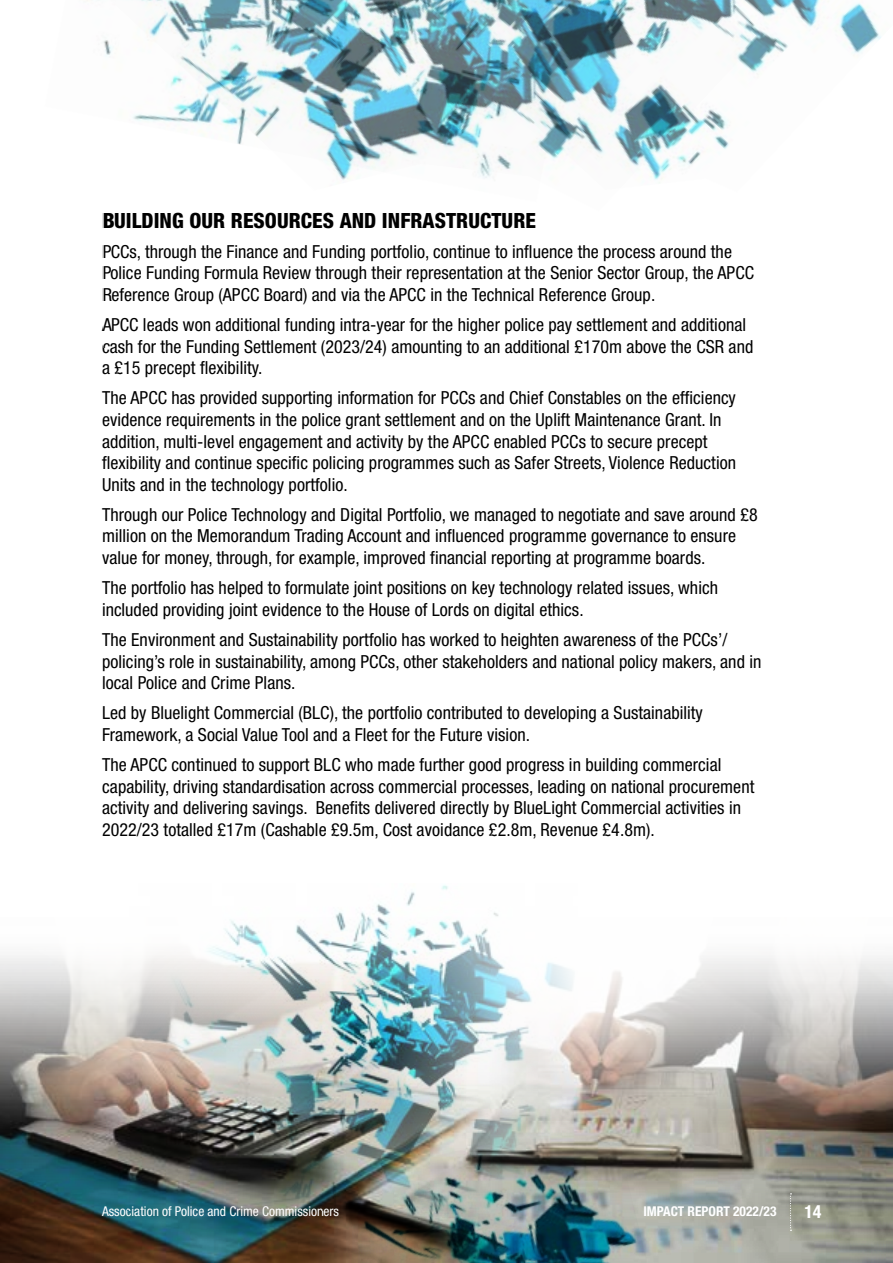
<style>
.page{position:relative;width:893px;height:1263px;background:#fff}
.page>*{position:absolute;margin:0;border:0;box-sizing:border-box;transform-origin:0 0}
.Body_Bold_CAPS{font:800 condensed 21px "Helvetica Neue LT Std";letter-spacing:.005em;color:#000}
.body{font:condensed 18px/21.6px "Helvetica Neue LT Std";letter-spacing:.005em;color:#000}
.t1{font:700 condensed 18px "Helvetica Neue LT Std";color:#fff}
.t2{font:condensed 13.5px "Helvetica Neue LT Std";color:#fff}
.t3{font:700 condensed 13.5px "Helvetica Neue LT Std";color:#fff}
</style>
<div class="page">
<img style="left:0;top:955px;width:893px;height:308px">
<svg style="left:790px;top:1193px;width:1px;height:38px"></svg>
<img style="left:342px;top:1143px;width:306px;height:120px">
<img style="left:130px;top:885px;width:448px;height:323px">
<img style="left:755px;top:0;width:126px;height:72px">
<img style="left:111px;top:0;width:644px;height:180px">
<h3 class="Body_Bold_CAPS" style="left:102px;top:207px;width:435px">BUILDING OUR RESOURCES AND INFRASTRUCTURE</h3>
<p class="body" style="left:102px;top:240px;width:653px">PCCs, through the Finance and Funding portfolio, continue to influence the process around the<br>Police Funding Formula Review through their representation at the Senior Sector Group, the APCC<br>Reference Group (APCC Board) and via the APCC in the Technical Reference Group.</p>
<p class="body" style="left:102px;top:314px;width:653px">APCC leads won additional funding intra-year for the higher police pay settlement and additional cash for the Funding Settlement (2023/24) amounting to an additional £170m above the CSR and a £15 precept flexibility.</p>
<p class="body" style="left:102px;top:387px;width:636px">The APCC has provided supporting information for PCCs and Chief Constables on the efficiency evidence requirements in the police grant settlement and on the Uplift Maintenance Grant. In addition, multi-level engagement and activity by the APCC enabled PCCs to secure precept flexibility and continue specific policing programmes such as Safer Streets, Violence Reduction Units and in the technology portfolio.</p>
<p class="body" style="left:102px;top:504px;width:657px">Through our Police Technology and Digital Portfolio, we managed to negotiate and save around £8 million on the Memorandum Trading Account and influenced programme governance to ensure value for money, through, for example, improved financial reporting at programme boards.</p>
<p class="body" style="left:102px;top:577px;width:618px">The portfolio has helped to formulate joint positions on key technology related issues, which included providing joint evidence to the House of Lords on digital ethics.</p>
<p class="body" style="left:102px;top:629px;width:661px">The Environment and Sustainability portfolio has worked to heighten awareness of the PCCs’/ policing’s role in sustainability, among PCCs, other stakeholders and national policy makers, and in local Police and Crime Plans.</p>
<p class="body" style="left:102px;top:702px;width:602px">Led by Bluelight Commercial (BLC), the portfolio contributed to developing a Sustainability<br>Framework, a Social Value Tool and a Fleet for the Future vision.</p>
<p class="body" style="left:102px;top:754px;width:654px">The APCC continued to support BLC who made further good progress in building commercial capability, driving standardisation across commercial processes, leading on national procurement activity and delivering savings. Benefits delivered directly by BlueLight Commercial activities in 2022/23 totalled £17m (Cashable £9.5m, Cost avoidance £2.8m, Revenue £4.8m).</p>
<p class="t2" style="left:102px;top:1204px;width:238px">Association of Police and Crime Commissioners</p>
<p class="t3" style="left:643px;top:1203px;width:135px">IMPACT REPORT 2022/23</p>
<p class="t1" style="left:804px;top:1201px;width:19px">14</p>
</div>
